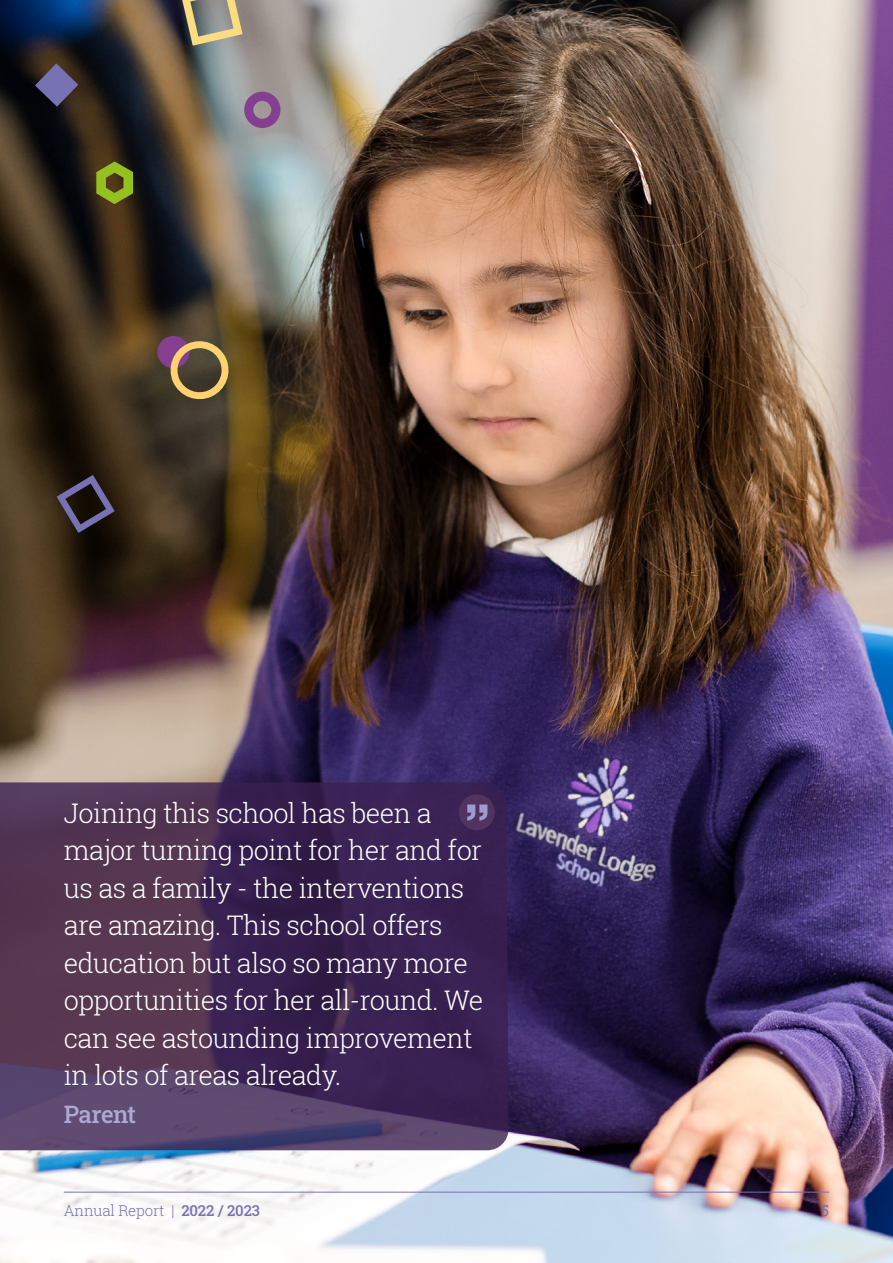
<style>
.page{position:relative;width:893px;height:1263px;background:#fff}
.page>*{position:absolute;margin:0;border:0;box-sizing:border-box;transform-origin:0 0}
.t1{font:300 27px/37.5px "Roboto Slab";letter-spacing:-.02em;color:#fff}
.t2{font:500 24px "Roboto Slab";letter-spacing:-.025em;color:#aca9d4}
.t3{font:300 15px "Roboto Slab";letter-spacing:-.01em;color:#7672b4}
.t4{font:15px "Roboto Slab";color:#7672b4}
.s1{font-weight:500}
</style>
<div class="page">
<img style="left:0;top:0;width:893px;height:1263px">
<svg style="left:0;top:782px;width:509px;height:368px"></svg>
<div style="left:459px;top:794px;width:36px;height:36px;background:#503360;border-radius:50%"></div>
<svg style="left:467px;top:804px;width:20px;height:17px"></svg>
<hr style="left:64px;top:1192px;width:765px;height:1px;background:#7672b4">
<svg style="left:244px;top:92px;width:36px;height:36px"></svg>
<svg style="left:182px;top:0;width:61px;height:46px"></svg>
<svg style="left:96px;top:162px;width:37px;height:42px"></svg>
<svg style="left:57px;top:475px;width:58px;height:58px"></svg>
<svg style="left:35px;top:63px;width:43px;height:44px"></svg>
<svg style="left:155px;top:334px;width:78px;height:69px"></svg>
<p class="t1" style="left:64px;top:794px;width:421px">Joining this school has been a major turning point for her and for us as a family - the interventions are amazing. This school offers education but also so many more opportunities for her all-round. We can see astounding improvement in lots of areas already.</p>
<p class="t2" style="left:64px;top:1098px;width:74px">Parent</p>
<p class="t3" style="left:64px;top:1200px;width:198px">Annual Report | <span class="s1">2022 / 2023</span></p>
<p class="t4" style="left:821px;top:1200px;width:9px">5</p>
</div>
